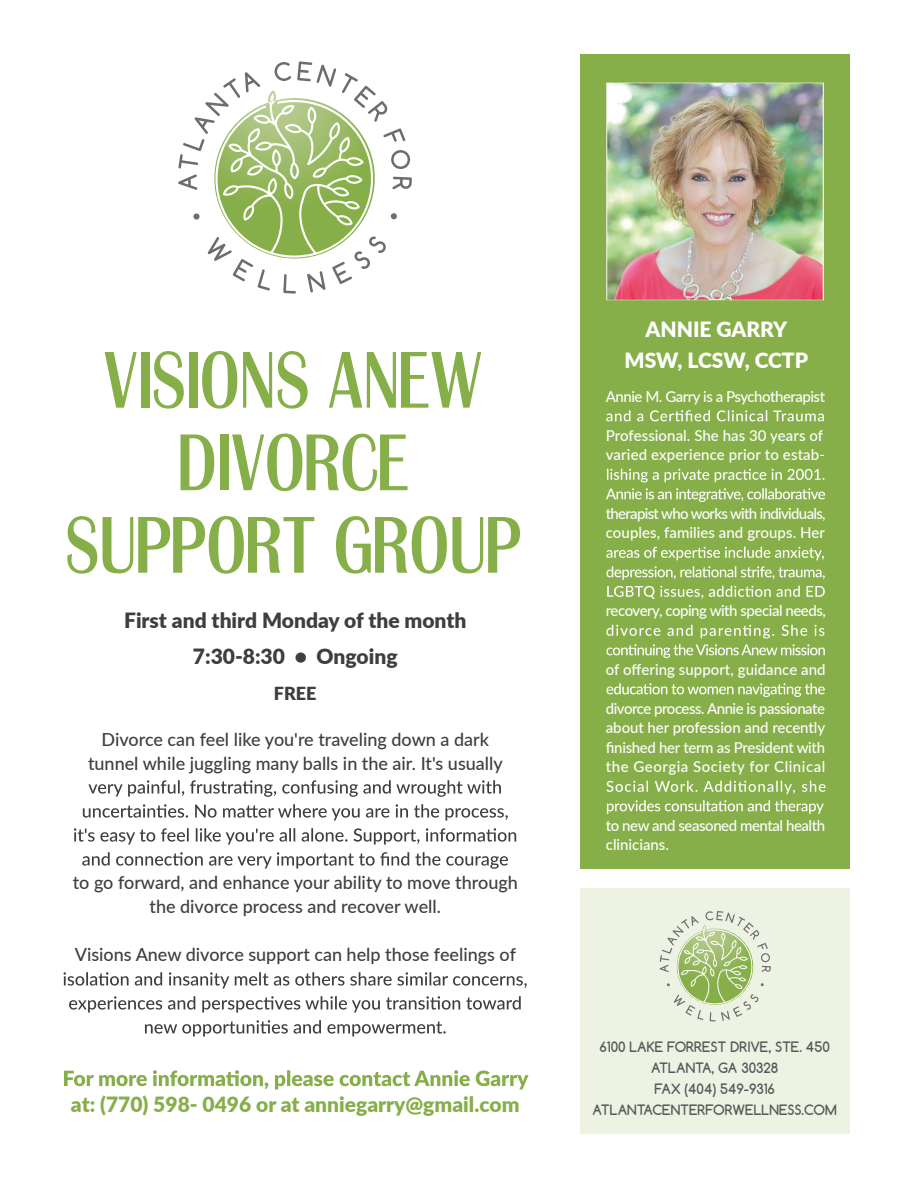
<style>
.page{position:relative;width:918px;height:1188px;background:#fff}
.page>*{position:absolute;margin:0;border:0;box-sizing:border-box;transform-origin:0 0}
.t1{font:900 21px/36px "Lato";color:#3e3e3f;text-align:center}
.t2{font:900 21px "Lato";color:#86af49}
.t3{font:900 21px/31.5px "Lato";color:#fff;text-align:center}
.t4{font:500 18px/24px "Lato";color:#3e3e3f;text-align:center}
.t5{font:900 18px "Lato";color:#3e3e3f}
.t6{font:500 15px/19.5px "Lato";letter-spacing:-.01em;color:#fff}
.t7{font:500 15px/19.5px "Lato";letter-spacing:-.03em;color:#fff}
.t8{font:500 15px/19.5px "Lato";letter-spacing:-.045em;color:#fff}
.t9{font:700 13.5px/21px "Comfortaa";color:#57585a;text-align:center}
</style>
<div class="page">
<div style="left:580px;top:54px;width:270px;height:815px;background:#86af49"></div>
<svg style="left:178px;top:61px;width:234px;height:233px"></svg>
<div style="left:580px;top:889px;width:270px;height:245px;background:#edf2e3"></div>
<svg style="left:88px;top:780px;width:413px;height:17px"></svg>
<svg style="left:83px;top:804px;width:425px;height:17px"></svg>
<svg style="left:74px;top:828px;width:442px;height:17px"></svg>
<svg style="left:82px;top:852px;width:426px;height:17px"></svg>
<svg style="left:64px;top:972px;width:463px;height:17px"></svg>
<svg style="left:69px;top:996px;width:452px;height:17px"></svg>
<svg style="left:145px;top:1020px;width:301px;height:17px"></svg>
<svg style="left:64px;top:1070px;width:465px;height:19px"></svg>
<svg style="left:105px;top:352px;width:32px;height:56px"></svg>
<div style="left:141px;top:352px;width:9px;height:56px;background:#86af49"></div>
<svg style="left:154px;top:351px;width:30px;height:58px"></svg>
<div style="left:189px;top:352px;width:9px;height:56px;background:#86af49"></div>
<svg style="left:202px;top:351px;width:35px;height:58px"></svg>
<svg style="left:243px;top:352px;width:29px;height:56px"></svg>
<svg style="left:278px;top:351px;width:30px;height:58px"></svg>
<svg style="left:329px;top:352px;width:152px;height:56px"></svg>
<svg style="left:181px;top:435px;width:33px;height:55px"></svg>
<div style="left:220px;top:435px;width:9px;height:55px;background:#86af49"></div>
<svg style="left:232px;top:434px;width:175px;height:57px"></svg>
<svg style="left:67px;top:516px;width:30px;height:58px"></svg>
<svg style="left:103px;top:516px;width:211px;height:58px"></svg>
<svg style="left:336px;top:516px;width:184px;height:58px"></svg>
<svg style="left:660px;top:911px;width:111px;height:110px"></svg>
<svg style="left:606px;top:410px;width:218px;height:11px"></svg>
<svg style="left:606px;top:469px;width:219px;height:33px"></svg>
<svg style="left:606px;top:547px;width:218px;height:13px"></svg>
<svg style="left:606px;top:566px;width:219px;height:14px"></svg>
<svg style="left:607px;top:586px;width:218px;height:13px"></svg>
<svg style="left:606px;top:625px;width:219px;height:33px"></svg>
<svg style="left:606px;top:683px;width:219px;height:14px"></svg>
<svg style="left:606px;top:781px;width:220px;height:13px"></svg>
<svg style="left:607px;top:800px;width:217px;height:14px"></svg>
<img style="left:607px;top:84px;width:216px;height:216px">
<p class="t1" style="left:124px;top:601px;width:344px">First and third Monday of the month<br>7:30-8:30 • Ongoing</p>
<p class="t5" style="left:274px;top:680px;width:44px">FREE</p>
<p class="t4" style="left:88px;top:726px;width:416px">Divorce can feel like you're traveling down a dark tunnel while juggling many balls in the air. It's usually</p>
<p class="t4" style="left:73px;top:870px;width:447px">to go forward, and enhance your ability to move through the divorce process and recover well.</p>
<p class="t4" style="left:75px;top:942px;width:443px">Visions Anew divorce support can help those feelings of</p>
<p class="t2" style="left:71px;top:1088px;width:450px">at: (770) 598- 0496 or at anniegarry@gmail.com</p>
<p class="t3" style="left:625px;top:312px;width:185px">ANNIE GARRY<br>MSW, LCSW, CCTP</p>
<p class="t7" style="left:606px;top:386px;width:221px">Annie M. Garry is a Psychotherapist</p>
<p class="t6" style="left:606px;top:425px;width:221px">Professional. She has 30 years of varied experience prior to estab-</p>
<p class="t8" style="left:606px;top:503px;width:221px">therapist who works with individuals, couples, families and groups. Her</p>
<p class="t7" style="left:606px;top:600px;width:222px">recovery, coping with special needs,</p>
<p class="t6" style="left:606px;top:659px;width:221px">of offering support, guidance and</p>
<p class="t6" style="left:606px;top:698px;width:221px;text-align:justify">divorce process. Annie is passionate about her profession and recently finished her term as President with the Georgia Society for Clinical</p>
<p class="t7" style="left:606px;top:815px;width:221px">to new and seasoned mental health clinicians.</p>
<p class="t9" style="left:593px;top:1036px;width:246px">6100 LAKE FORREST DRIVE, STE. 450<br>ATLANTA, GA 30328<br>FAX (404) 549-9316<br>ATLANTACENTERFORWELLNESS.COM</p>
</div>
